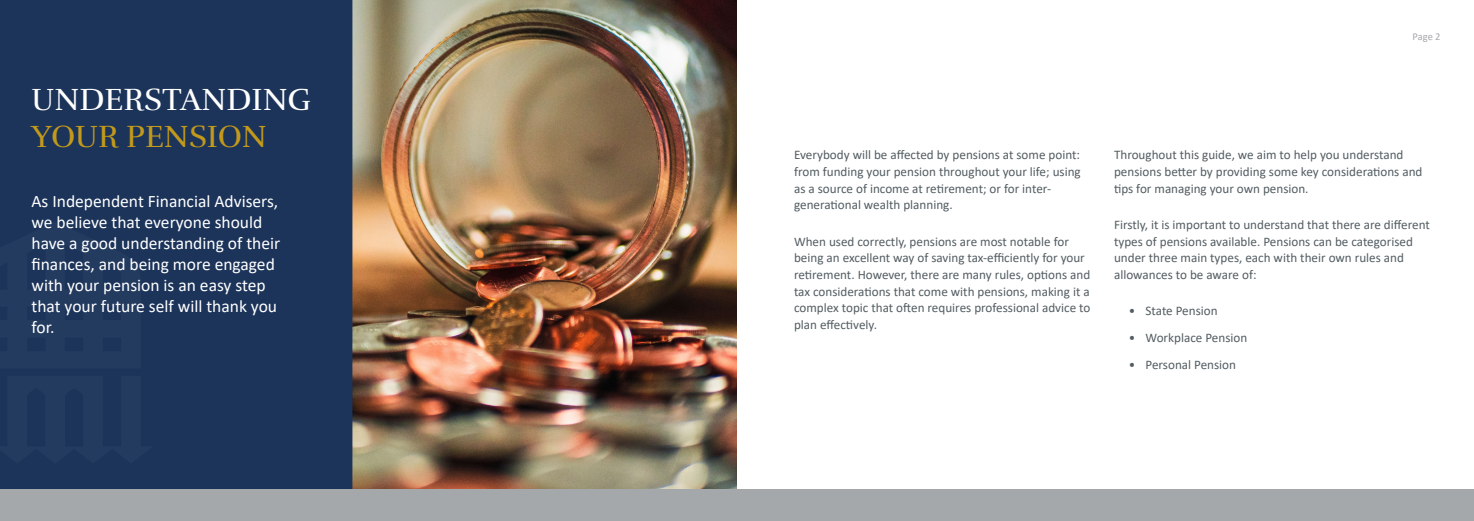
<style>
.page{position:relative;width:1474px;height:521px;background:#fff}
.page>*{position:absolute;margin:0;border:0;box-sizing:border-box;transform-origin:0 0}
.t1{font:31.5px "Rufina";color:#fff}
.t2{font:31.5px "Rufina";color:#c2991b}
.t3{font:17.5px/21px "Calibri";color:#fff}
.t4{font:13.12px/16.6px "Calibri";color:#535d62}
.t5{font:10.5px "Calibri";color:#a5a8ab}
</style>
<div class="page">
<img style="left:352px;top:0;width:385px;height:489px">
<div style="left:0;top:0;width:352px;height:489px;background:#1c345a"></div>
<div style="left:0;top:83px;width:151px;height:406px;background:#1c345a"></div>
<div style="left:0;top:489px;width:1473px;height:32px;background:#a5a8ab"></div>
<h1 class="t1" style="left:32px;top:80px;width:281px">UNDERSTANDING</h1>
<h1 class="t2" style="left:32px;top:118px;width:237px">YOUR PENSION</h1>
<h2 class="t3" style="left:32px;top:190px;width:250px">As Independent Financial Advisers, we believe that everyone should have a good understanding of their finances, and being more engaged with your pension is an easy step that your future self will thank you for.</h2>
<p class="t5" style="left:1412px;top:29px;width:30px">Page 2</p>
<p class="t4" style="left:794px;top:146px;width:288px">Everybody will be affected by pensions at some point: from funding your pension throughout your life; using as a source of income at retirement; or for inter&shy;generational wealth planning.</p>
<p class="t4" style="left:794px;top:233px;width:298px">When used correctly, pensions are most notable for being an excellent way of saving tax-efficiently for your retirement. However, there are many rules, options and tax considerations that come with pensions, making it a complex topic that often requires professional advice to plan effectively.</p>
<p class="t4" style="left:1114px;top:146px;width:310px">Throughout this guide, we aim to help you understand pensions better by providing some key considerations and tips for managing your own pension.</p>
<p class="t4" style="left:1114px;top:216px;width:317px">Firstly, it is important to understand that there are different types of pensions available. Pensions can be categorised under three main types, each with their own rules and allowances to be aware of:</p>
<p class="t4" style="left:1128px;top:302px;width:90px">• State Pension</p>
<p class="t4" style="left:1128px;top:329px;width:120px">• Workplace Pension</p>
<p class="t4" style="left:1128px;top:355px;width:109px">• Personal Pension</p>
</div>
